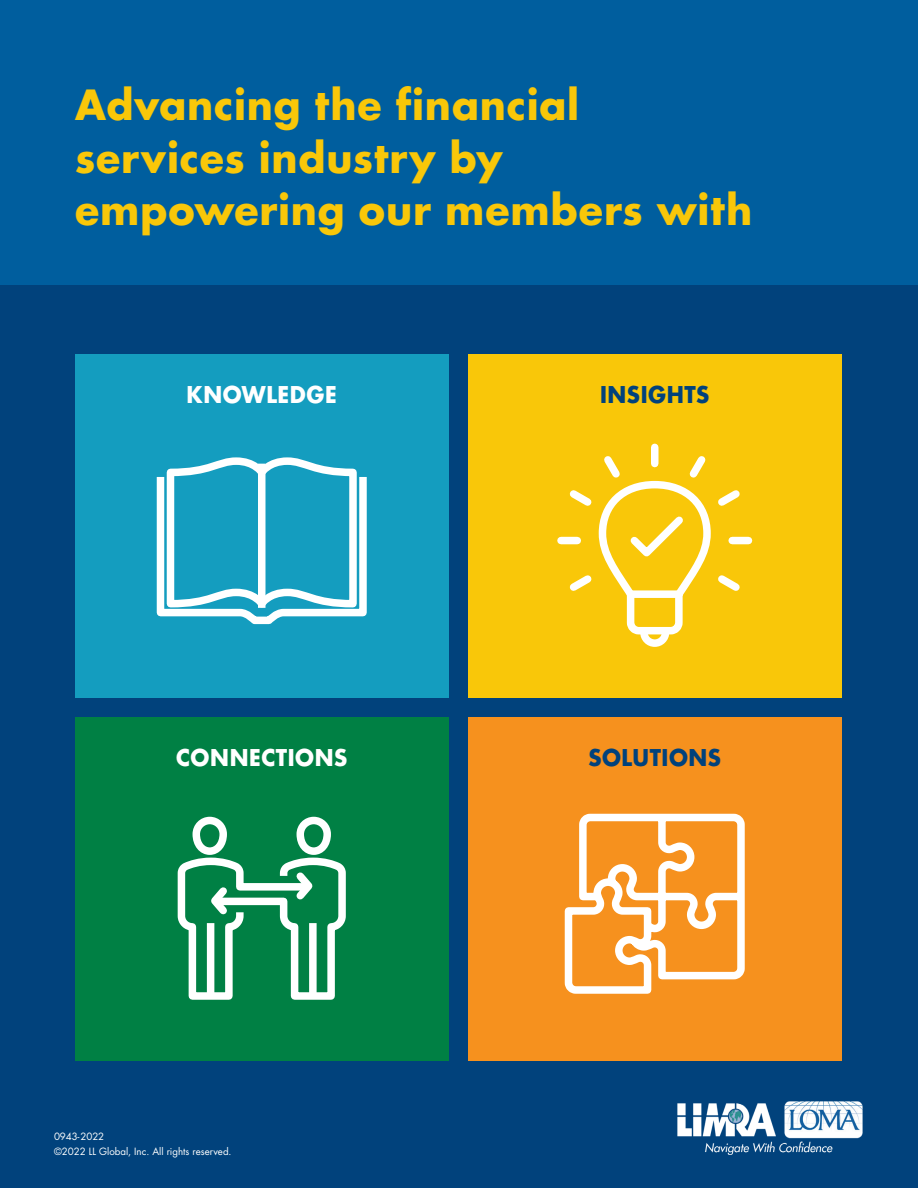
<style>
.page{position:relative;width:918px;height:1188px;background:#fff}
.page>*{position:absolute;margin:0;border:0;box-sizing:border-box;transform-origin:0 0}
.t1{font:700 40.5px/52.5px "Futura Std";letter-spacing:.02em;color:#f9c709}
.t2{font:700 22.5px "Futura Std";letter-spacing:.03em;color:#fff;scale:.95 1}
.t3{font:700 22.5px "Futura Std";letter-spacing:.025em;color:#01427c;scale:.95 1}
.t4{font:9.75px/15px "Futura Std";color:#fff}
</style>
<div class="page">
<div style="left:0;top:0;width:918px;height:324px;background:#005e9e"></div>
<div style="left:0;top:285px;width:918px;height:903px;background:#01427c"></div>
<img style="left:677px;top:1101px;width:186px;height:54px">
<div style="left:468px;top:354px;width:374px;height:344px;background:#f9c709"></div>
<svg style="left:557px;top:443px;width:196px;height:204px"></svg>
<div style="left:75px;top:717px;width:373px;height:343px;background:#008044"></div>
<div style="left:193px;top:817px;width:34px;height:38px;border:8px solid #fff;border-radius:14px"></div>
<div style="left:297px;top:817px;width:34px;height:38px;border:8px solid #fff;border-radius:14px"></div>
<svg style="left:177px;top:854px;width:169px;height:146px"></svg>
<div style="left:75px;top:354px;width:373px;height:344px;background:#149dbf"></div>
<svg style="left:156px;top:457px;width:211px;height:168px"></svg>
<div style="left:468px;top:717px;width:374px;height:343px;background:#f6911e"></div>
<svg style="left:564px;top:813px;width:181px;height:181px"></svg>
<p class="t1" style="left:75px;top:78px;width:679px">Advancing the financial services industry by empowering our members with</p>
<p class="t2" style="left:187px;top:379px;width:160px">KNOWLEDGE</p>
<p class="t2" style="left:176px;top:742px;width:182px">CONNECTIONS</p>
<p class="t4" style="left:54px;top:1129px;width:179px">0943-2022<br>©2022 LL Global, Inc. All rights reserved.</p>
<p class="t3" style="left:600px;top:379px;width:117px">INSIGHTS</p>
<p class="t3" style="left:588px;top:742px;width:141px">SOLUTIONS</p>
</div>
